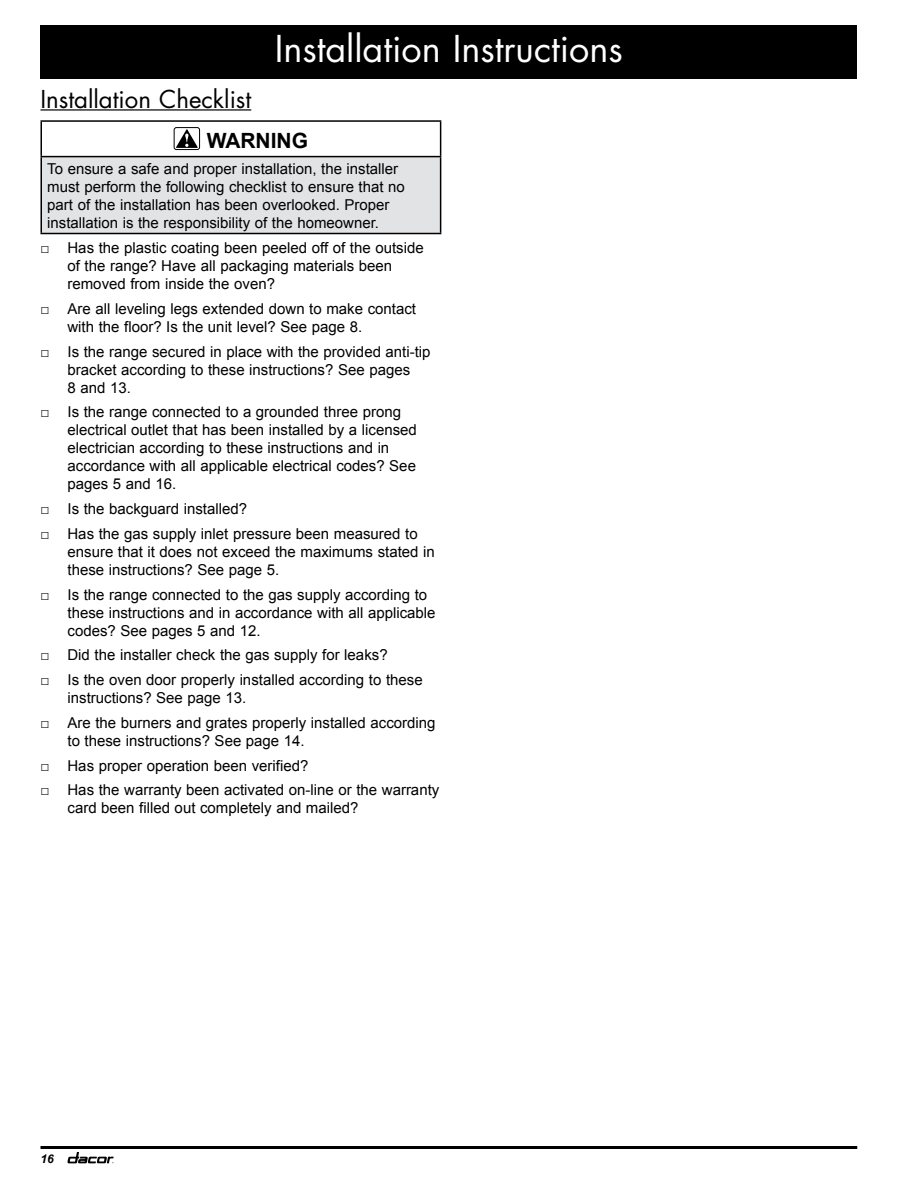
<style>
.page{position:relative;width:918px;height:1188px;background:#fff}
.page>*{position:absolute;margin:0;border:0;box-sizing:border-box;transform-origin:0 0}
.t1{font:36px "Futura Std";color:#fff}
.t2{font:24px "Futura Std";color:#000}
.t3{font:700 21px "Arial";color:#000}
.t4{font:15px/18px "Arial";color:#000}
.t5{font:italic 700 12px "Arial";color:#000}
</style>
<div class="page">
<svg style="left:68px;top:1152px;width:46px;height:11px"></svg>
<hr style="left:40px;top:1146px;width:817px;height:3px;background:#000">
<div style="left:40px;top:25px;width:817px;height:54px;background:#000"></div>
<hr style="left:40px;top:109px;width:211px;height:2px;background:#000">
<div style="left:41px;top:157px;width:400px;height:77px;background:#e2e3e4"></div>
<hr style="left:40px;top:120px;width:401px;height:2px;background:#000">
<hr style="left:40px;top:122px;width:2px;height:34px;background:#000">
<hr style="left:440px;top:122px;width:1px;height:34px;background:#000">
<hr style="left:40px;top:156px;width:401px;height:1px;background:#000">
<hr style="left:40px;top:157px;width:2px;height:76px;background:#000">
<hr style="left:440px;top:157px;width:1px;height:76px;background:#000">
<hr style="left:40px;top:233px;width:401px;height:1px;background:#000">
<div style="left:174px;top:127px;width:26px;height:23px;border:1px solid #000;border-radius:2px"></div>
<svg style="left:176px;top:129px;width:22px;height:19px"></svg>
<h1 class="t1" style="left:275px;top:26px;width:349px">Installation Instructions</h1>
<h2 class="t2" style="left:40px;top:83px;width:212px">Installation Checklist</h2>
<h3 class="t3" style="left:207px;top:126px;width:103px">WARNING</h3>
<p class="t4" style="left:47px;top:159px;width:359px">To ensure a safe and proper installation, the installer must perform the following checklist to ensure that no part of the installation has been overlooked. Proper installation is the responsibility of the homeowner.</p>
<p class="t4" style="left:68px;top:239px;width:358px;text-indent:-27px">□ Has the plastic coating been peeled off of the outside of the range? Have all packaging materials been removed from inside the oven?</p>
<p class="t4" style="left:68px;top:300px;width:350px;text-indent:-27px">□ Are all leveling legs extended down to make contact with the floor? Is the unit level? See page 8.</p>
<p class="t4" style="left:68px;top:342px;width:365px;text-indent:-27px">□ Is the range secured in place with the provided anti-tip bracket according to these instructions? See pages<br>8 and 13.</p>
<p class="t4" style="left:68px;top:403px;width:351px;text-indent:-27px">□ Is the range connected to a grounded three prong electrical outlet that has been installed by a licensed electrician according to these instructions and in accordance with all applicable electrical codes? See pages 5 and 16.</p>
<p class="t4" style="left:40px;top:500px;width:208px">□ Is the backguard installed?</p>
<p class="t4" style="left:68px;top:525px;width:369px;text-indent:-27px">□ Has the gas supply inlet pressure been measured to ensure that it does not exceed the maximums stated in these instructions? See page 5.</p>
<p class="t4" style="left:68px;top:585px;width:370px;text-indent:-27px">□ Is the range connected to the gas supply according to these instructions and in accordance with all applicable codes? See pages 5 and 12.</p>
<p class="t4" style="left:40px;top:646px;width:349px">□ Did the installer check the gas supply for leaks?</p>
<p class="t4" style="left:68px;top:671px;width:357px;text-indent:-27px">□ Is the oven door properly installed according to these instructions? See page 13.</p>
<p class="t4" style="left:68px;top:714px;width:370px;text-indent:-27px">□ Are the burners and grates properly installed according to these instructions? See page 14.</p>
<p class="t4" style="left:40px;top:756px;width:269px">□ Has proper operation been verified?</p>
<p class="t4" style="left:68px;top:781px;width:373px;text-indent:-27px">□ Has the warranty been activated on-line or the warranty card been filled out completely and mailed?</p>
<p class="t5" style="left:40px;top:1151px;width:15px">16</p>
</div>
